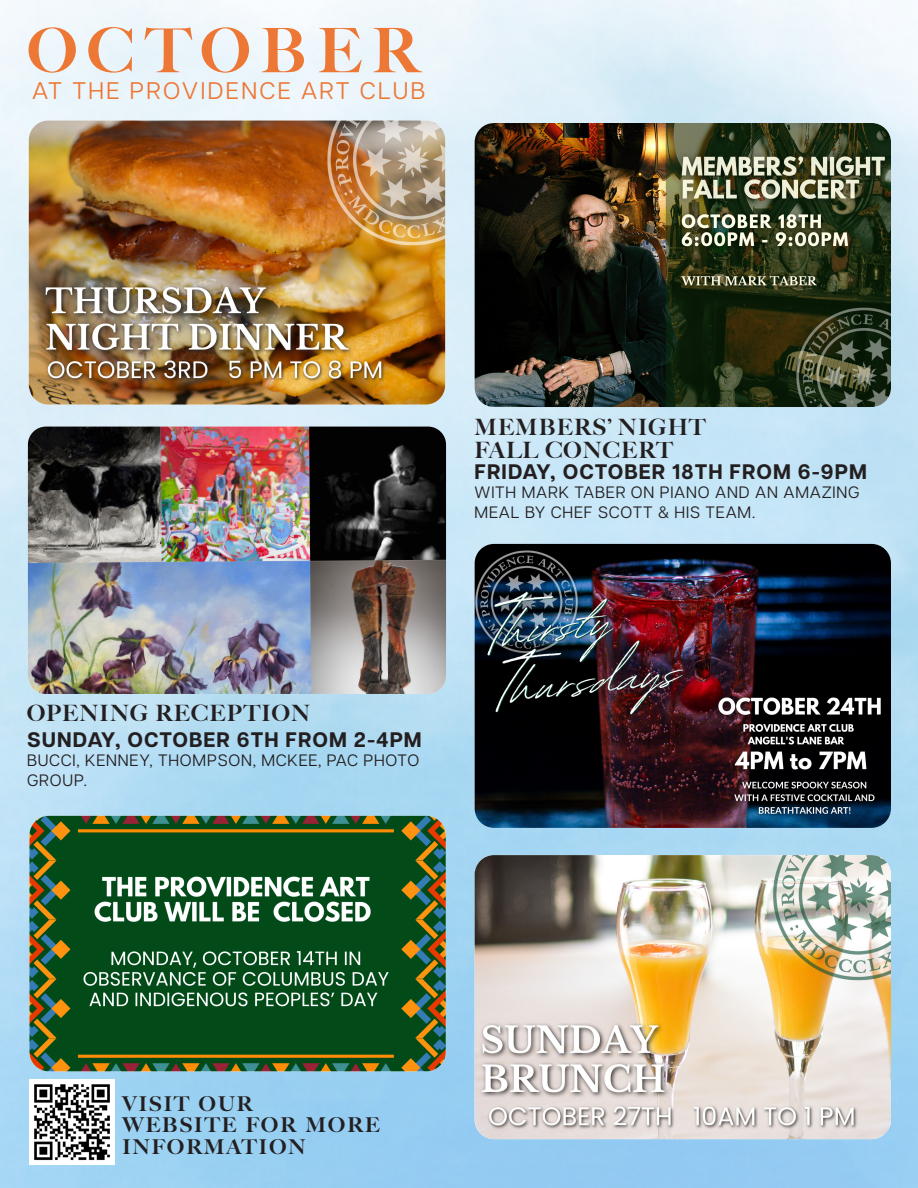
<style>
.page{position:relative;width:918px;height:1188px;background:#fff}
.page>*{position:absolute;margin:0;border:0;box-sizing:border-box;transform-origin:0 0}
.t1{font:900 61.5px "Big Caslon FB";letter-spacing:.17em;color:#ed7735}
.t2{font:700 29.1px/21.5px "Big Caslon FB";letter-spacing:.05em;color:#231f20}
.t3{font:24px "Articulat CF";letter-spacing:.1em;color:#ed7735}
.t4{font:900 22.5px/22.5px "Big Caslon FB";letter-spacing:.05em;color:#231f20}
.t5{font:700 21px "Articulat CF";letter-spacing:.05em;color:#231f20}
.t6{font:16.5px/19.5px "Articulat CF";letter-spacing:.05em;color:#231f20}
</style>
<div class="page">
<img style="left:29px;top:121px;width:416px;height:284px">
<img style="left:34px;top:1084px;width:76px;height:77px">
<img style="left:28px;top:427px;width:418px;height:267px">
<img style="left:29px;top:816px;width:417px;height:255px">
<img style="left:475px;top:123px;width:416px;height:284px">
<img style="left:475px;top:544px;width:416px;height:284px">
<img style="left:475px;top:855px;width:416px;height:284px">
<p class="t1" style="left:28px;top:14px;width:394px">OCTOBER</p>
<p class="t3" style="left:32px;top:73px;width:395px">AT THE PROVIDENCE ART CLUB</p>
<p class="t4" style="left:475px;top:416px;width:233px">MEMBERS’ NIGHT<br>FALL CONCERT</p>
<p class="t5" style="left:475px;top:456px;width:394px">FRIDAY, OCTOBER 18TH FROM 6-9PM</p>
<p class="t6" style="left:475px;top:482px;width:387px">WITH MARK TABER ON PIANO AND AN AMAZING<br>MEAL BY CHEF SCOTT &amp; HIS TEAM.</p>
<p class="t4" style="left:27px;top:702px;width:285px">OPENING RECEPTION</p>
<p class="t5" style="left:27px;top:724px;width:396px">SUNDAY, OCTOBER 6TH FROM 2-4PM</p>
<p class="t6" style="left:27px;top:750px;width:394px">BUCCI, KENNEY, THOMPSON, MCKEE, PAC PHOTO<br>GROUP.</p>
<p class="t2" style="left:122px;top:1090px;width:259px">visit our<br>website for more information</p>
</div>
